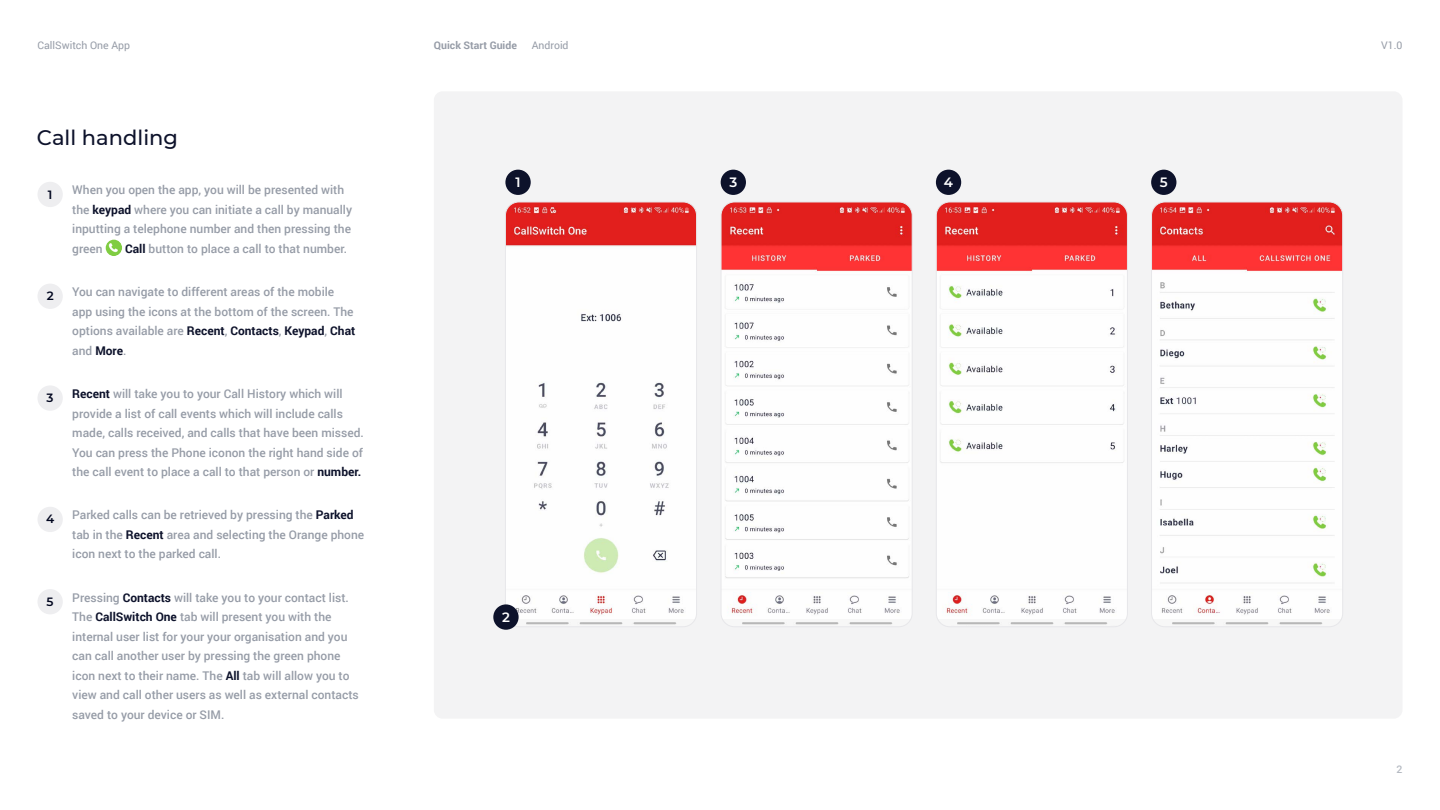
<style>
.page{position:relative;width:1440px;height:810px;background:#fff}
.page>*{position:absolute;margin:0;border:0;box-sizing:border-box;transform-origin:0 0}
.t1{font:500 21px "Montserrat";color:#0d122b}
.t2{font:600 13.5px "Montserrat";color:#fff}
.t3{font:500 12px/19.5px "Roboto";color:#969ca7}
.t4{font:600 12px "Montserrat";color:#00051e}
.t5{font:10.5px "Roboto";color:#969ca7}
.t6{font:700 10.5px "Roboto";color:#969ca7}
.t7{font:500 10.5px "Roboto";color:#b5bac2}
.s1{font-weight:700;color:#0d122b}
</style>
<div class="page">
<img style="left:106px;top:240px;width:16px;height:16px;border-radius:8px">
<div style="left:38px;top:182px;width:25px;height:25px;background:#eeeef0;border-radius:50%"></div>
<div style="left:38px;top:284px;width:25px;height:25px;background:#eeeef0;border-radius:50%"></div>
<div style="left:38px;top:385px;width:25px;height:26px;background:#eeeef0;border-radius:50%"></div>
<div style="left:38px;top:507px;width:25px;height:25px;background:#eeeef0;border-radius:50%"></div>
<div style="left:38px;top:589px;width:25px;height:25px;background:#eeeef0;border-radius:50%"></div>
<div style="left:434px;top:91px;width:969px;height:628px;background:#f3f3f4;border-radius:9px"></div>
<div style="left:505px;top:170px;width:26px;height:25px;background:#0d122b;border-radius:50%"></div>
<div style="left:721px;top:170px;width:25px;height:25px;background:#0d122b;border-radius:50%"></div>
<div style="left:936px;top:170px;width:25px;height:25px;background:#0d122b;border-radius:50%"></div>
<div style="left:1151px;top:170px;width:25px;height:25px;background:#0d122b;border-radius:50%"></div>
<img style="left:507px;top:202px;width:188px;height:423px">
<div style="left:505px;top:202px;width:192px;height:425px;border:1px solid #e7e7ea;border-radius:14px"></div>
<img style="left:721px;top:202px;width:190px;height:423px">
<div style="left:721px;top:202px;width:192px;height:425px;border:1px solid #e7e7ea;border-radius:14px"></div>
<img style="left:936px;top:202px;width:190px;height:423px">
<div style="left:936px;top:202px;width:192px;height:425px;border:1px solid #e7e7ea;border-radius:14px"></div>
<img style="left:1153px;top:202px;width:190px;height:423px">
<div style="left:1151px;top:202px;width:192px;height:425px;border:1px solid #e7e7ea;border-radius:14px"></div>
<div style="left:493px;top:604px;width:26px;height:26px;background:#0d122b;border-radius:50%"></div>
<p class="t5" style="left:37px;top:37px;width:94px">CallSwitch One App</p>
<p class="t6" style="left:434px;top:37px;width:85px">Quick Start Guide</p>
<p class="t5" style="left:532px;top:37px;width:38px">Android</p>
<p class="t5" style="left:1381px;top:37px;width:23px">V1.0</p>
<h1 class="t1" style="left:37px;top:123px;width:143px">Call handling</h1>
<p class="t3" style="left:72px;top:180px;width:281px">When you open the app, you will be presented with the <span class="s1">keypad</span> where you can initiate a call by manually inputting a telephone number and then pressing the green</p>
<p class="t4" style="left:48px;top:186px;width:6px">1</p>
<p class="t3" style="left:125px;top:238px;width:223px"><span class="s1">Call</span> button to place a call to that number.</p>
<p class="t4" style="left:47px;top:288px;width:8px">2</p>
<p class="t3" style="left:72px;top:282px;width:285px">You can navigate to different areas of the mobile app using the icons at the bottom of the screen. The options available are <span class="s1">Recent</span>, <span class="s1">Contacts</span>, <span class="s1">Keypad</span>, <span class="s1">Chat </span>and <span class="s1">More</span>.</p>
<p class="t4" style="left:47px;top:389px;width:8px">3</p>
<p class="t3" style="left:72px;top:384px;width:293px"><span class="s1">Recent</span> will take you to your Call History which will provide a list of call events which will include calls made, calls received, and calls that have been missed.<br>You can press the Phone iconon the right hand side of the call event to place a call to that person or <span class="s1">number.</span></p>
<p class="t4" style="left:46px;top:511px;width:10px">4</p>
<p class="t3" style="left:72px;top:505px;width:293px">Parked calls can be retrieved by pressing the <span class="s1">Parked </span>tab in the <span class="s1">Recent</span> area and selecting the Orange phone icon next to the parked call.</p>
<p class="t4" style="left:47px;top:593px;width:9px">5</p>
<p class="t3" style="left:72px;top:587px;width:288px">Pressing <span class="s1">Contacts</span> will take you to your contact list.<br>The <span class="s1">CallSwitch One</span> tab will present you with the internal user list for your your organisation and you can call another user by pressing the green phone icon next to their name. The <span class="s1">All</span> tab will allow you to view and call other users as well as external contacts saved to your device or SIM.</p>
<p class="t2" style="left:516px;top:173px;width:7px">1</p>
<p class="t2" style="left:729px;top:173px;width:9px">3</p>
<p class="t2" style="left:944px;top:173px;width:11px">4</p>
<p class="t2" style="left:1160px;top:173px;width:9px">5</p>
<p class="t2" style="left:502px;top:608px;width:9px">2</p>
<p class="t7" style="left:1397px;top:761px;width:7px">2</p>
</div>
